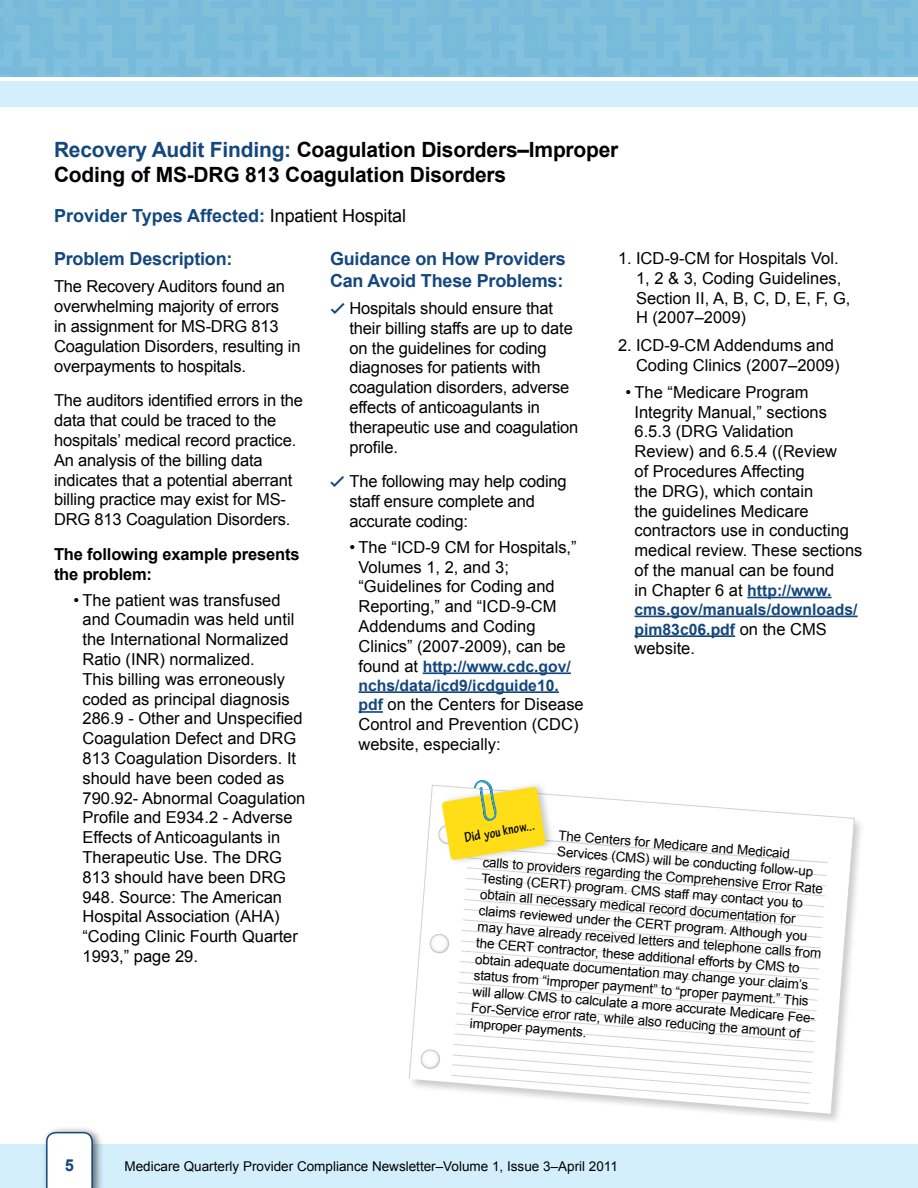
<style>
.page{position:relative;width:918px;height:1188px;background:#fff}
.page>*{position:absolute;margin:0;border:0;box-sizing:border-box;transform-origin:0 0}
.TEXT{font:700 21px/25.2px "Arial";letter-spacing:-.01em;color:#000}
.Title_start{font:700 18px/21.6px "Arial";letter-spacing:-.01em;color:#14477d}
.Defination{font:700 18px "Arial";color:#14477d}
.Bullet_Points{font:16.5px/19.8px "Arial";color:#000}
.TEXT-2{font:16.5px/19.8px "Arial";letter-spacing:-.01em;color:#000}
.Numbers{font:16.5px/19.8px "Arial";color:#000}
.TEXT-3{font:700 16.5px/19.8px "Arial";letter-spacing:-.01em;color:#000}
.t1{font:700 16.5px "Arial";color:#14477d}
.Bullet_Points-2{font:700 15.75px/18.9px "Arial";color:#14477d}
.t2{font:700 condensed 14.7px "Tekton Pro";color:#000}
.TEXT-4{font:13.5px "Arial";color:#000}
.s1{color:#14477d}
.s2{font-weight:400;color:#000}
.s3{font-weight:700;font-size:15.75px;color:#14477d}
.s4{font-weight:400;font-size:16.5px;color:#000}
.s5{font-family:"Devanagari";color:#14477d}
</style>
<div class="page">
<div style="left:0;top:0;width:918px;height:77px;background:#7dbddc"></div>
<div style="left:0;top:81px;width:918px;height:25px;background:#d4effc"></div>
<div style="left:0;top:1145px;width:918px;height:43px;background:#d4effc"></div>
<div style="left:41px;top:1125px;width:63px;height:63px;background:#000;opacity:.57"></div>
<svg style="left:46px;top:1132px;width:47px;height:56px"></svg>
<hr style="left:423px;top:672px;width:148px;height:2px;background:#14477d">
<hr style="left:358px;top:691px;width:201px;height:2px;background:#14477d">
<hr style="left:358px;top:711px;width:25px;height:2px;background:#14477d">
<hr style="left:747px;top:597px;width:85px;height:1px;background:#14477d">
<hr style="left:634px;top:616px;width:224px;height:1px;background:#14477d">
<hr style="left:634px;top:635px;width:101px;height:2px;background:#14477d">
<svg style="left:409px;top:816px;width:446px;height:298px"></svg>
<svg style="left:421px;top:780px;width:408px;height:324px"></svg>
<p class="TEXT" style="left:54px;top:138px;width:566px"><span class="s1">Recovery Audit Finding:</span> Coagulation Disorders–Improper<br>Coding of MS-DRG 813 Coagulation Disorders</p>
<p class="Defination" style="left:54px;top:204px;width:354px">Provider Types Affected: <span class="s2">Inpatient Hospital</span></p>
<p class="Title_start" style="left:54px;top:249px;width:180px">Problem Description:</p>
<p class="TEXT-2" style="left:54px;top:277px;width:248px">The Recovery Auditors found an overwhelming majority of errors<br>in assignment for MS-DRG 813<br>Coagulation Disorders, resulting in overpayments to hospitals.</p>
<p class="TEXT-2" style="left:54px;top:391px;width:251px">The auditors identified errors in the data that could be traced to the hospitals’ medical record practice.<br>An analysis of the billing data indicates that a potential aberrant billing practice may exist for MS-DRG 813 Coagulation Disorders.</p>
<p class="TEXT-3" style="left:54px;top:545px;width:247px">The following example presents the problem:</p>
<p class="Bullet_Points" style="left:82px;top:590px;width:224px;text-indent:-9px">• The patient was transfused and Coumadin was held until the International Normalized<br>Ratio (INR) normalized.<br>This billing was erroneously coded as principal diagnosis<br>286.9 - Other and Unspecified<br>Coagulation Defect and DRG<br>813 Coagulation Disorders. It should have been coded as<br>790.92- Abnormal Coagulation<br>Profile and E934.2 - Adverse<br>Effects of Anticoagulants in<br>Therapeutic Use. The DRG<br>813 should have been DRG<br>948. Source: The American<br>Hospital Association (AHA) “Coding Clinic Fourth Quarter<br>1993,” page 29.</p>
<p class="Numbers" style="left:636px;top:248px;width:216px;text-indent:-18px">1. ICD-9-CM for Hospitals Vol.<br>1, 2 &amp; 3, Coding Guidelines,<br>Section II, A, B, C, D, E, F, G,<br>H (2007–2009)</p>
<p class="Numbers" style="left:636px;top:335px;width:205px;text-indent:-18px">2. ICD-9-CM Addendums and<br>Coding Clinics (2007–2009)</p>
<p class="Bullet_Points" style="left:634px;top:382px;width:230px;text-indent:-9px">• The “Medicare Program<br>Integrity Manual,” sections<br>6.5.3 (DRG Validation<br>Review) and 6.5.4 ((Review<br>of Procedures Affecting<br>the DRG), which contain<br>the guidelines Medicare contractors use in conducting medical review. These sections of the manual can be found<br>in Chapter 6 at <span class="s3">http://www.</span></p>
<p class="Bullet_Points-2" style="left:634px;top:600px;width:225px;line-height:19.8px">cms.gov/manuals/downloads/ pim83c06.pdf <span class="s4">on the CMS</span></p>
<p class="Bullet_Points" style="left:634px;top:639px;width:62px">website.</p>
<p class="Title_start" style="left:330px;top:249px;width:237px">Guidance on How Providers<br>Can Avoid These Problems:</p>
<p class="TEXT-2" style="left:349px;top:298px;width:230px;text-indent:-19px"><span class="s5">✓</span> Hospitals should ensure that their billing staffs are up to date on the guidelines for coding diagnoses for patients with coagulation disorders, adverse effects of anticoagulants in therapeutic use and coagulation profile.</p>
<p class="TEXT-2" style="left:349px;top:472px;width:219px;text-indent:-19px"><span class="s5">✓</span> The following may help coding staff ensure complete and accurate coding:</p>
<p class="Bullet_Points" style="left:358px;top:537px;width:220px;text-indent:-9px">• The “ICD-9 CM for Hospitals,”<br>Volumes 1, 2, and 3; “Guidelines for Coding and<br>Reporting,” and “ICD-9-CM<br>Addendums and Coding<br>Clinics” (2007-2009), can be</p>
<p class="Bullet_Points-2" style="left:358px;top:657px;width:214px"><span class="s4">found at</span> http://www.cdc.gov/ nchs/data/icd9/icdguide10.</p>
<p class="Bullet_Points" style="left:359px;top:695px;width:227px"><span class="s3">pdf</span> on the Centers for Disease<br>Control and Prevention (CDC) website, especially:</p>
<p class="t2" style="left:463px;top:829px;width:73px;rotate:-10deg">Did you know...</p>
<p class="TEXT-4" style="left:559px;top:828px;width:234px;rotate:4deg">The Centers for Medicare and Medicaid</p>
<p class="TEXT-4" style="left:558px;top:844px;width:258px;rotate:4deg">Services (CMS) will be conducting follow-up</p>
<p class="TEXT-4" style="left:483px;top:854px;width:343px;rotate:4deg">calls to providers regarding the Comprehensive Error Rate</p>
<p class="TEXT-4" style="left:482px;top:871px;width:324px;rotate:4deg">Testing (CERT) program. CMS staff may contact you to</p>
<p class="TEXT-4" style="left:481px;top:887px;width:318px;rotate:4deg">obtain all necessary medical record documentation for</p>
<p class="TEXT-4" style="left:479px;top:903px;width:331px;rotate:4deg">claims reviewed under the CERT program. Although you</p>
<p class="TEXT-4" style="left:478px;top:919px;width:346px;rotate:4deg">may have already received letters and telephone calls from</p>
<p class="TEXT-4" style="left:477px;top:935px;width:326px;rotate:4deg">the CERT contractor, these additional efforts by CMS to</p>
<p class="TEXT-4" style="left:476px;top:951px;width:336px;rotate:4deg">obtain adequate documentation may change your claim’s</p>
<p class="TEXT-4" style="left:474px;top:968px;width:337px;rotate:4deg">status from “improper payment” to “proper payment.” This</p>
<p class="TEXT-4" style="left:473px;top:984px;width:347px;rotate:4deg">will allow CMS to calculate a more accurate Medicare Fee-</p>
<p class="TEXT-4" style="left:472px;top:1000px;width:332px;rotate:4deg">For-Service error rate, while also reducing the amount of</p>
<p class="TEXT-4" style="left:471px;top:1015px;width:118px;rotate:4deg">improper payments.</p>
<p class="t1" style="left:65px;top:1155px;width:11px">5</p>
<p class="TEXT-4" style="left:124px;top:1158px;width:495px">Medicare Quarterly Provider Compliance Newsletter–Volume 1, Issue 3–April 2011</p>
</div>
